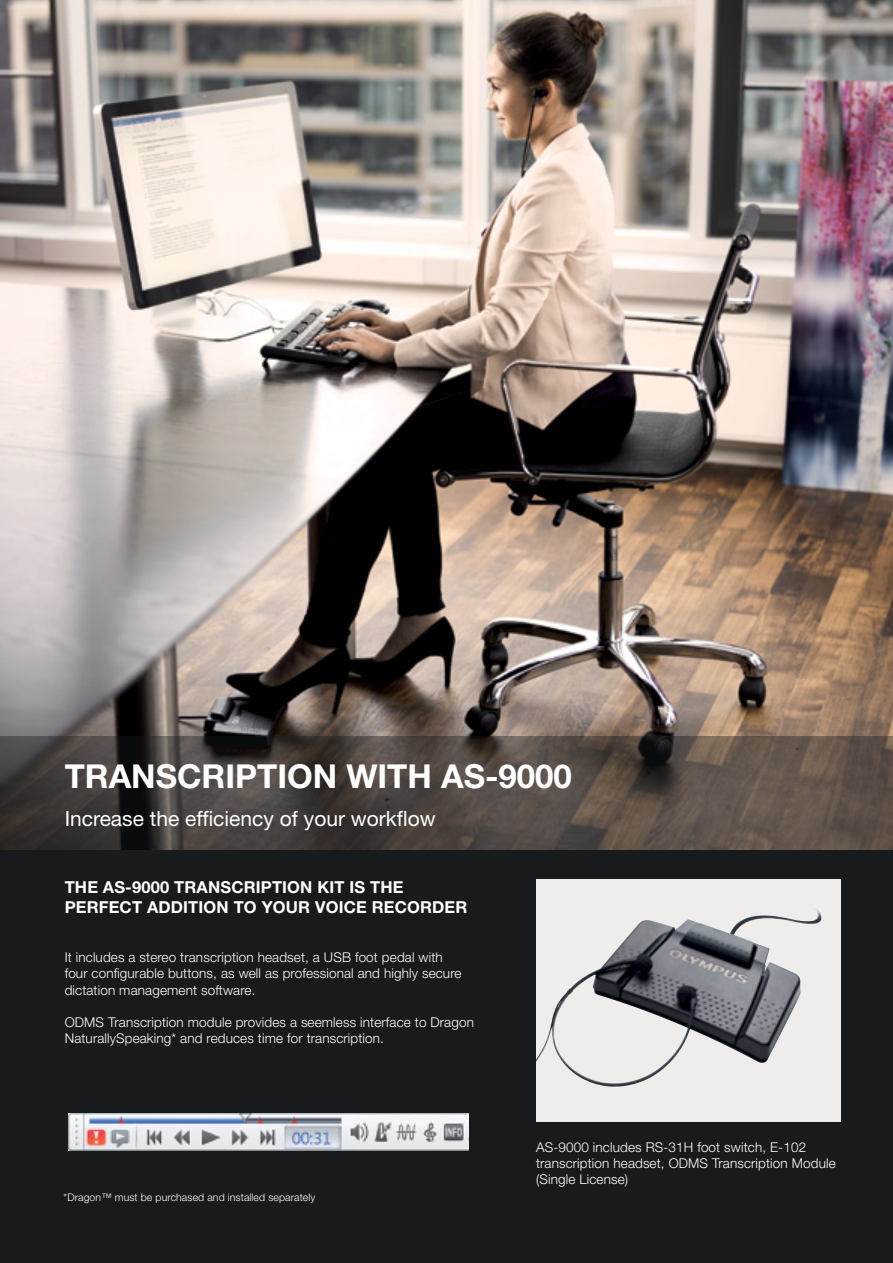
<style>
.page{position:relative;width:893px;height:1263px;background:#fff}
.page>*{position:absolute;margin:0;border:0;box-sizing:border-box;transform-origin:0 0}
.t1{font:700 33px "Helvetica Neue LT Std";color:#fff}
.t2{font:21px "Helvetica Neue LT Std";color:#fff}
.t3{font:700 16.5px/19.8px "Helvetica Neue LT Std";letter-spacing:.01em;color:#fff}
.t4{font:300 13.5px/16.2px "Helvetica Neue LT Std";letter-spacing:.01em;color:#fff}
.t5{font:300 10.5px "Helvetica Neue LT Std";letter-spacing:.01em;color:#fff}
</style>
<div class="page">
<img style="left:0;top:0;width:893px;height:736px">
<svg style="left:0;top:736px;width:893px;height:115px;background:#4d443f"></svg>
<div style="left:0;top:851px;width:893px;height:412px;background:#171b1e"></div>
<img style="left:69px;top:1114px;width:400px;height:37px">
<div style="left:536px;top:879px;width:304px;height:243px;background:#efecec"></div>
<img style="left:536px;top:904px;width:282px;height:183px">
<h1 class="t1" style="left:65px;top:756px;width:509px">TRANSCRIPTION WITH AS-9000</h1>
<h2 class="t2" style="left:65px;top:806px;width:372px">Increase the efficiency of your workflow</h2>
<p class="t3" style="left:65px;top:877px;width:404px">THE AS-9000 TRANSCRIPTION KIT IS THE<br>PERFECT ADDITION TO YOUR VOICE RECORDER</p>
<p class="t4" style="left:65px;top:949px;width:398px">It includes a stereo transcription headset, a USB foot pedal with four configurable buttons, as well as professional and highly secure dictation management software.</p>
<p class="t4" style="left:65px;top:1014px;width:411px">ODMS Transcription module provides a seemless interface to Dragon<br>NaturallySpeaking* and reduces time for transcription.</p>
<p class="t5" style="left:64px;top:1191px;width:253px">*Dragon™ must be purchased and installed separately</p>
<p class="t4" style="left:536px;top:1139px;width:301px">AS-9000 includes RS-31H foot switch, E-102 transcription headset, ODMS Transcription Module (Single License)</p>
</div>
